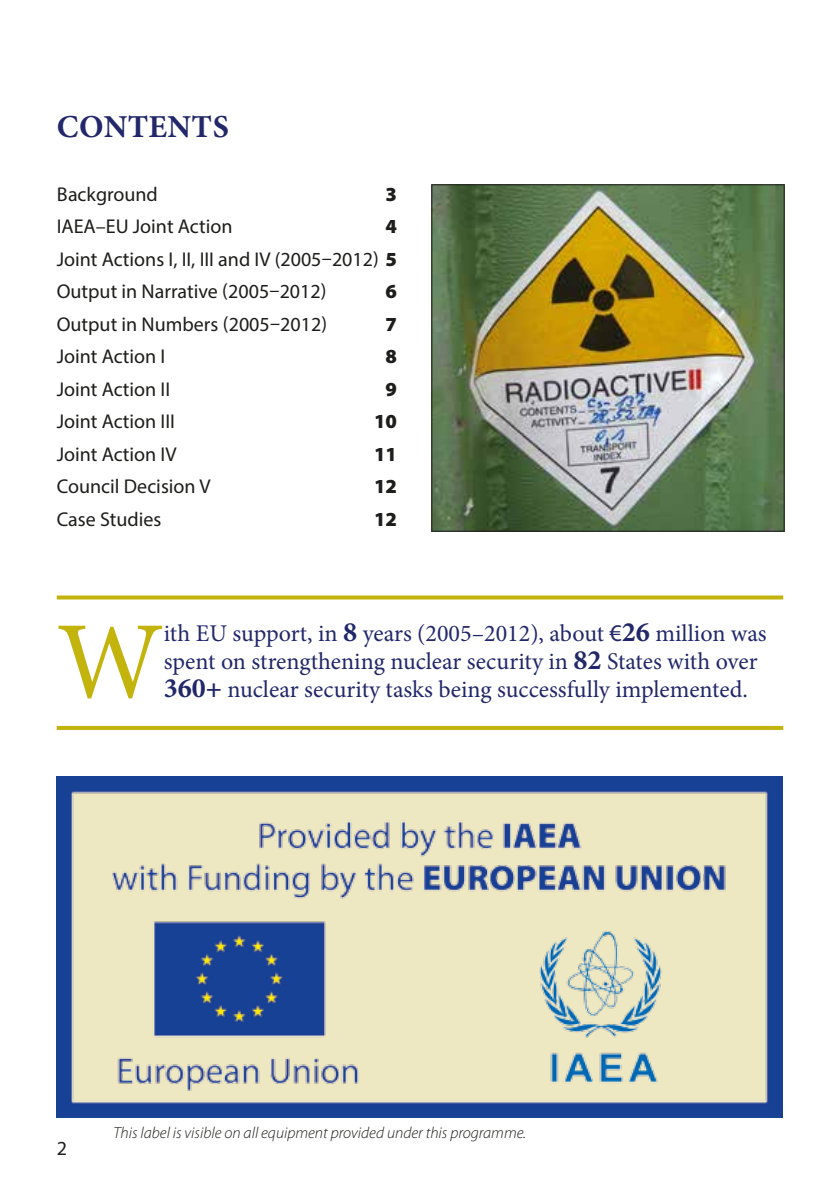
<style>
.page{position:relative;width:840px;height:1191px;background:#fff}
.page>*{position:absolute;margin:0;border:0;box-sizing:border-box;transform-origin:0 0}
.t1{font:110.2px "Minion Pro";color:#c2b30d}
.t2{font:700 32px "Minion Pro";letter-spacing:.01em;color:#212769}
.t3{font:24px/28px "Minion Pro";color:#212769}
.t4{font:20px/32.4px "Myriad Pro";color:#1d1d1b;text-align:justify}
.t5{font:900 20px "Myriad Pro";color:#1d1d1b}
.t6{font:italic 300 16px "Myriad Pro";color:#1d1d1b}
.s1{font-weight:900}
.s2{font-weight:700;font-size:28px}
.s3{font-family:"Myriad Pro"}
</style>
<div class="page">
<img style="left:57px;top:777px;width:725px;height:340px">
<svg style="left:57px;top:595px;width:725px;height:4px;fill:#c2b30d"></svg>
<svg style="left:57px;top:726px;width:725px;height:4px;fill:#c2b30d"></svg>
<img style="left:433px;top:186px;width:349px;height:343px">
<div style="left:431px;top:184px;width:353px;height:347px;border:1px solid #1d1d1b"></div>
<h2 class="t2" style="left:57px;top:104px;width:173px">CONTENTS</h2>
<p class="t4" style="left:57px;top:177px;width:102px">Background</p>
<p class="t5" style="left:385px;top:181px;width:13px">3</p>
<p class="t4" style="left:57px;top:210px;width:177px">IAEA–EU Joint Action</p>
<p class="t4" style="left:57px;top:210px;width:342px;text-indent:329px"><span class="s1">4<br></span>Joint Actions I, II, III and IV (2005–2012) <span class="s1">5<br></span>Output in Narrative (2005–2012)</p>
<p class="t5" style="left:385px;top:278px;width:13px">6</p>
<p class="t4" style="left:57px;top:307px;width:272px">Output in Numbers (2005–2012)</p>
<p class="t5" style="left:385px;top:311px;width:13px">7</p>
<p class="t4" style="left:57px;top:340px;width:110px">Joint Action I</p>
<p class="t5" style="left:385px;top:343px;width:13px">8</p>
<p class="t4" style="left:57px;top:372px;width:115px">Joint Action II</p>
<p class="t5" style="left:385px;top:376px;width:13px">9</p>
<p class="t4" style="left:57px;top:405px;width:120px">Joint Action III</p>
<p class="t5" style="left:374px;top:408px;width:24px">10</p>
<p class="t4" style="left:57px;top:437px;width:121px">Joint Action IV</p>
<p class="t5" style="left:374px;top:441px;width:24px">11</p>
<p class="t4" style="left:57px;top:470px;width:155px">Council Decision V</p>
<p class="t5" style="left:374px;top:473px;width:24px">12</p>
<p class="t4" style="left:57px;top:502px;width:106px">Case Studies</p>
<p class="t5" style="left:374px;top:506px;width:24px">12</p>
<h1 class="t1" style="left:57px;top:588px;width:108px">W</h1>
<p class="t3" style="left:164px;top:620px;width:604px">ith EU support, in <span class="s2">8</span> years (2005–2012), about <span class="s3">€</span><span class="s2">26</span> million was spent on strengthening nuclear security in <span class="s2">82</span> States with over<br><span class="s2">360+</span> nuclear security tasks being successfully implemented.</p>
<p class="t4" style="left:57px;top:1131px;width:12px">2</p>
<p class="t6" style="left:113px;top:1123px;width:414px">This label is visible on all equipment provided under this programme.</p>
</div>
